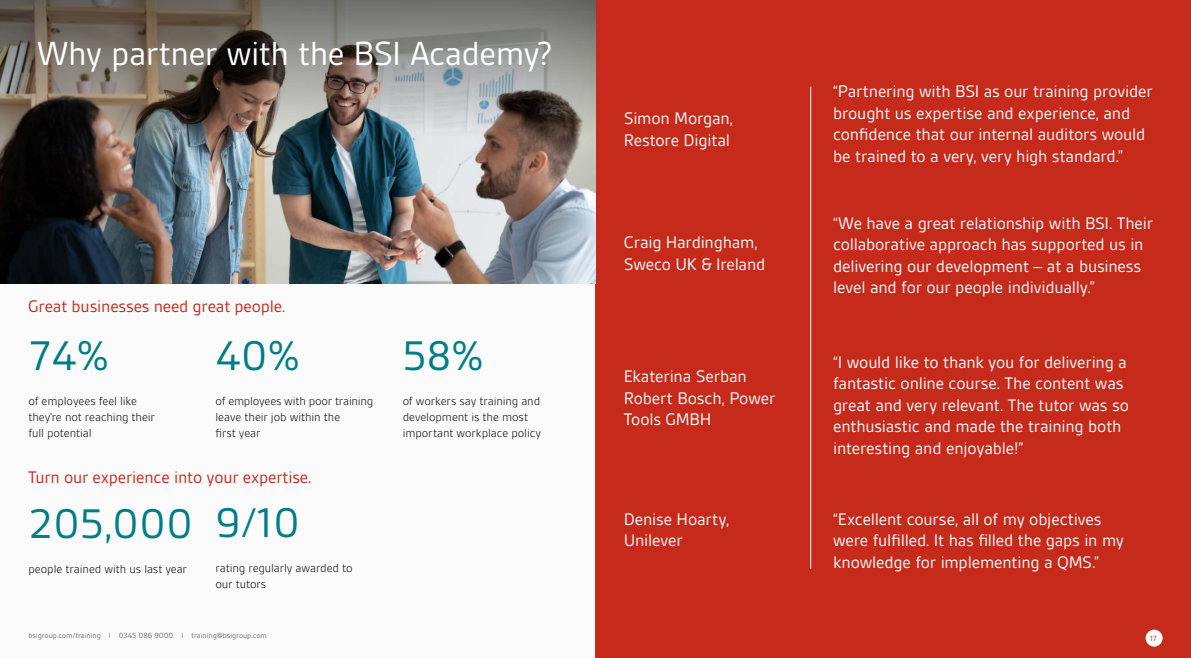
<style>
.page{position:relative;width:1191px;height:658px;background:#fff}
.page>*{position:absolute;margin:0;border:0;box-sizing:border-box;transform-origin:0 0}
.t1{font:44.5px "BSI Gesta";color:#007d8a}
.t2{font:36px "BSI Gesta";letter-spacing:-.015em;color:#fff}
.t3{font:18px/21.5px "BSI Gesta";letter-spacing:-.01em;color:#fff}
.t4{font:18px "BSI Gesta";letter-spacing:-.01em;color:#c62a1b}
.t5{font:300 12.5px/16px "BSI Gesta";letter-spacing:-.01em;color:#000}
.t6{font:8px "BSI Gesta";color:#706f6f}
.t7{font:8px "BSI Gesta";color:#c62a1b}
</style>
<div class="page">
<div style="left:0;top:0;width:595px;height:658px;background:#fbfbfb"></div>
<div style="left:595px;top:0;width:596px;height:658px;background:#c62a1b"></div>
<div style="left:1145px;top:629px;width:17px;height:17px;background:#fff;border-radius:50%"></div>
<img style="left:0;top:137px;width:595px;height:146px">
<hr style="left:810px;top:87px;width:1px;height:481px;background:#fff">
<img style="left:0;top:0;width:595px;height:137px">
<h2 class="t2" style="left:37px;top:35px;width:517px">Why partner with the BSI Academy?</h2>
<p class="t4" style="left:28px;top:297px;width:259px">Great businesses need great people.</p>
<h1 class="t1" style="left:28px;top:333px;width:82px">74%</h1>
<p class="t5" style="left:28px;top:393px;width:128px">of employees feel like they’re not reaching their full potential</p>
<h1 class="t1" style="left:215px;top:333px;width:86px">40%</h1>
<p class="t5" style="left:215px;top:393px;width:159px">of employees with poor training leave their job within the<br>first year</p>
<p class="t4" style="left:28px;top:467px;width:285px">Turn our experience into your expertise.</p>
<h1 class="t1" style="left:28px;top:500px;width:166px">205,000</h1>
<p class="t5" style="left:28px;top:561px;width:160px">people trained with us last year</p>
<h1 class="t1" style="left:215px;top:500px;width:86px">9/10</h1>
<p class="t5" style="left:215px;top:560px;width:139px">rating regularly awarded to our tutors</p>
<p class="t6" style="left:28px;top:631px;width:240px">bsigroup.com/training I 0345 086 9000 I training@bsigroup.com</p>
<h1 class="t1" style="left:403px;top:333px;width:82px">58%</h1>
<p class="t5" style="left:403px;top:393px;width:140px">of workers say training and development is the most important workplace policy</p>
<p class="t3" style="left:624px;top:107px;width:111px">Simon Morgan,<br>Restore Digital</p>
<p class="t3" style="left:624px;top:231px;width:143px">Craig Hardingham,<br>Sweco UK &amp; Ireland</p>
<p class="t3" style="left:624px;top:365px;width:153px">Ekaterina Serban<br>Robert Bosch, Power<br>Tools GMBH</p>
<p class="t3" style="left:624px;top:508px;width:107px">Denise Hoarty,<br>Unilever</p>
<p class="t3" style="left:833px;top:81px;width:321px">“Partnering with BSI as our training provider brought us expertise and experience, and confidence that our internal auditors would be trained to a very, very high standard.”</p>
<p class="t3" style="left:833px;top:212px;width:321px">“We have a great relationship with BSI. Their collaborative approach has supported us in delivering our development – at a business level and for our people individually.”</p>
<p class="t3" style="left:833px;top:351px;width:297px">“I would like to thank you for delivering a fantastic online course. The content was great and very relevant. The tutor was so enthusiastic and made the training both interesting and enjoyable!”</p>
<p class="t3" style="left:833px;top:508px;width:292px">“Excellent course, all of my objectives were fulfilled. It has filled the gaps in my knowledge for implementing a QMS.”</p>
<p class="t7" style="left:1150px;top:634px;width:9px">17</p>
</div>
